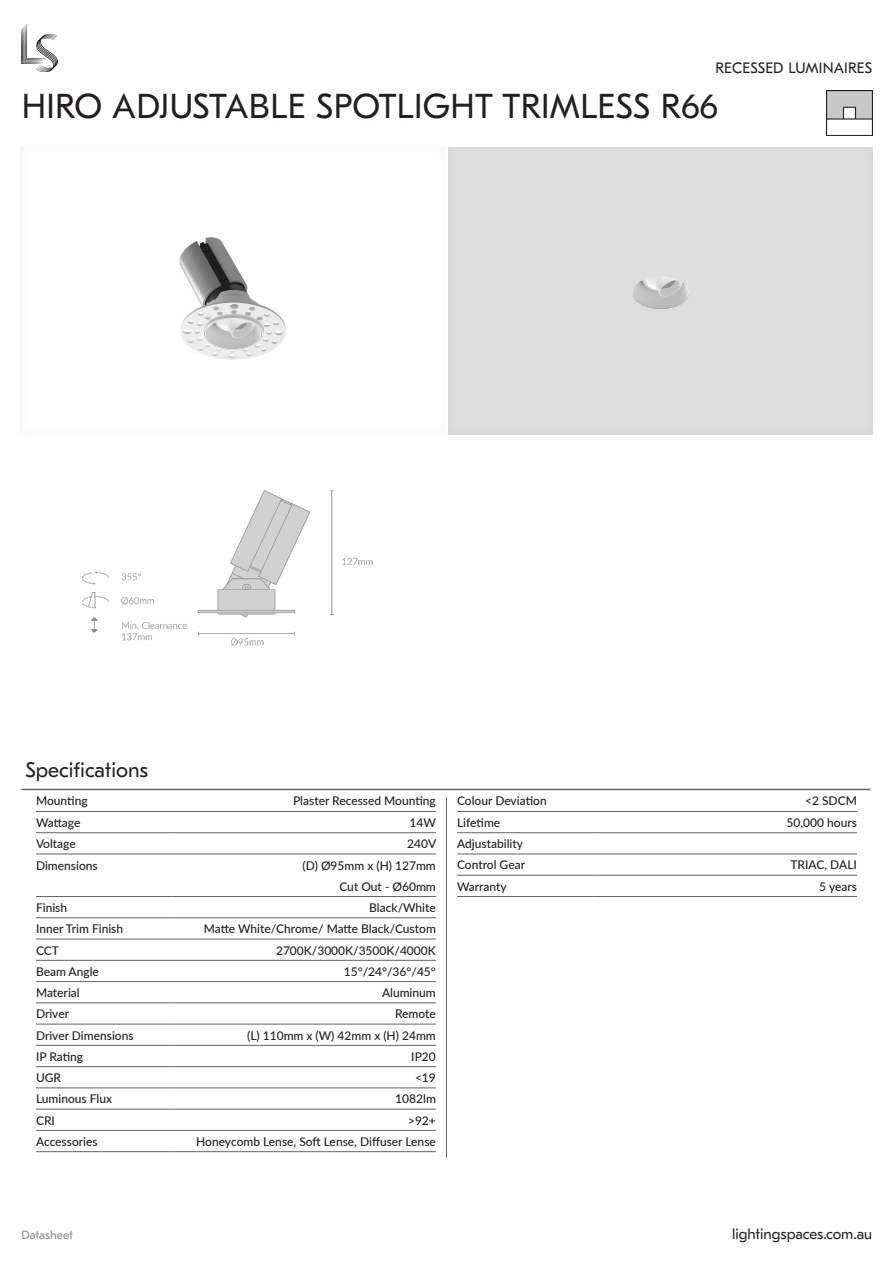
<style>
.page{position:relative;width:893px;height:1263px;background:#fff}
.page>*{position:absolute;margin:0;border:0;box-sizing:border-box;transform-origin:0 0}
.CODE_TABLE_top{font:34.5px "GT Eesti Pro Text";letter-spacing:.01em;color:#231f20}
.CODE_TABLE_top-2{font:21px "GT Eesti Pro Text";color:#231f20}
.t1{font:15px "GT Eesti Pro Text";color:#231f20}
.CODE_TABLE_top-3{font:500 12px "Lato";color:#231f20}
.table_content_ondark{font:500 12px "Lato";color:#231f20}
.t2{font:12px "GT Eesti Pro Text";color:#8a8b8f}
</style>
<div class="page">
<img style="left:826px;top:90px;width:46px;height:46px">
<img style="left:22px;top:24px;width:35px;height:48px">
<hr style="left:22px;top:789px;width:848px;height:1px;background:#636366">
<hr style="left:446px;top:797px;width:1px;height:361px;background:#636366">
<div style="left:18px;top:147px;width:428px;height:289px;background:#231f20;opacity:.05"></div>
<img style="left:82px;top:490px;width:291px;height:156px">
<div style="left:446px;top:147px;width:427px;height:289px;background:#dedede"></div>
<hr style="left:36px;top:811px;width:137px;height:1px;background:#636366">
<hr style="left:173px;top:811px;width:263px;height:1px;background:#636366">
<hr style="left:36px;top:832px;width:137px;height:1px;background:#636366">
<hr style="left:173px;top:832px;width:263px;height:1px;background:#636366">
<hr style="left:36px;top:854px;width:137px;height:1px;background:#636366">
<hr style="left:173px;top:854px;width:263px;height:1px;background:#636366">
<hr style="left:36px;top:896px;width:137px;height:1px;background:#636366">
<hr style="left:173px;top:896px;width:263px;height:1px;background:#636366">
<hr style="left:36px;top:960px;width:137px;height:1px;background:#636366">
<hr style="left:173px;top:960px;width:263px;height:1px;background:#636366">
<hr style="left:36px;top:981px;width:137px;height:1px;background:#636366">
<hr style="left:173px;top:981px;width:263px;height:1px;background:#636366">
<hr style="left:36px;top:1002px;width:137px;height:1px;background:#636366">
<hr style="left:173px;top:1002px;width:263px;height:1px;background:#636366">
<hr style="left:36px;top:1024px;width:137px;height:1px;background:#636366">
<hr style="left:173px;top:1024px;width:263px;height:1px;background:#636366">
<hr style="left:36px;top:1045px;width:137px;height:1px;background:#636366">
<hr style="left:173px;top:1045px;width:263px;height:1px;background:#636366">
<hr style="left:36px;top:1066px;width:137px;height:1px;background:#636366">
<hr style="left:173px;top:1066px;width:263px;height:1px;background:#636366">
<hr style="left:36px;top:1087px;width:137px;height:1px;background:#636366">
<hr style="left:173px;top:1087px;width:263px;height:1px;background:#636366">
<hr style="left:36px;top:1109px;width:137px;height:1px;background:#636366">
<hr style="left:173px;top:1109px;width:263px;height:1px;background:#636366">
<hr style="left:36px;top:917px;width:137px;height:1px;background:#636366">
<hr style="left:173px;top:917px;width:263px;height:1px;background:#636366">
<hr style="left:36px;top:939px;width:137px;height:1px;background:#636366">
<hr style="left:173px;top:939px;width:263px;height:1px;background:#636366">
<hr style="left:173px;top:1151px;width:263px;height:1px;background:#636366">
<hr style="left:36px;top:1130px;width:137px;height:1px;background:#636366">
<hr style="left:173px;top:1130px;width:263px;height:1px;background:#636366">
<hr style="left:36px;top:1151px;width:137px;height:1px;background:#636366">
<hr style="left:457px;top:875px;width:137px;height:1px;background:#636366">
<hr style="left:594px;top:875px;width:263px;height:1px;background:#636366">
<hr style="left:457px;top:854px;width:137px;height:1px;background:#636366">
<hr style="left:594px;top:854px;width:263px;height:1px;background:#636366">
<hr style="left:457px;top:832px;width:137px;height:1px;background:#636366">
<hr style="left:594px;top:832px;width:263px;height:1px;background:#636366">
<hr style="left:457px;top:896px;width:137px;height:1px;background:#636366">
<hr style="left:594px;top:896px;width:263px;height:1px;background:#636366">
<hr style="left:457px;top:811px;width:137px;height:1px;background:#636366">
<hr style="left:594px;top:811px;width:263px;height:1px;background:#636366">
<p class="t1" style="left:715px;top:59px;width:158px">RECESSED LUMINAIRES</p>
<p class="CODE_TABLE_top" style="left:22px;top:87px;width:698px">HIRO ADJUSTABLE SPOTLIGHT TRIMLESS R66</p>
<p class="CODE_TABLE_top-2" style="left:25px;top:758px;width:124px">Specifications</p>
<p class="CODE_TABLE_top-3" style="left:36px;top:792px;width:53px">Mounting</p>
<p class="CODE_TABLE_top-3" style="left:293px;top:792px;width:144px">Plaster Recessed Mounting</p>
<p class="CODE_TABLE_top-3" style="left:36px;top:814px;width:46px">Wattage</p>
<p class="CODE_TABLE_top-3" style="left:410px;top:814px;width:28px">14W</p>
<p class="CODE_TABLE_top-3" style="left:36px;top:835px;width:41px">Voltage</p>
<p class="table_content_ondark" style="left:407px;top:835px;width:31px">240V</p>
<p class="CODE_TABLE_top-3" style="left:36px;top:857px;width:63px">Dimensions</p>
<p class="CODE_TABLE_top-3" style="left:303px;top:857px;width:135px">(D) Ø95mm x (H) 127mm</p>
<p class="CODE_TABLE_top-3" style="left:339px;top:877px;width:98px">Cut Out - Ø60mm</p>
<p class="CODE_TABLE_top-3" style="left:36px;top:899px;width:33px">Finish</p>
<p class="table_content_ondark" style="left:369px;top:899px;width:68px">Black/White</p>
<p class="CODE_TABLE_top-3" style="left:36px;top:920px;width:89px">Inner Trim Finish</p>
<p class="table_content_ondark" style="left:204px;top:920px;width:234px">Matte White/Chrome/ Matte Black/Custom</p>
<p class="CODE_TABLE_top-3" style="left:36px;top:941px;width:24px">CCT</p>
<p class="CODE_TABLE_top-3" style="left:276px;top:941px;width:161px">2700K/3000K/3500K/4000K</p>
<p class="CODE_TABLE_top-3" style="left:36px;top:963px;width:64px">Beam Angle</p>
<p class="table_content_ondark" style="left:344px;top:963px;width:93px">15°/24°/36°/45°</p>
<p class="CODE_TABLE_top-3" style="left:36px;top:984px;width:45px">Material</p>
<p class="table_content_ondark" style="left:382px;top:984px;width:55px">Aluminum</p>
<p class="CODE_TABLE_top-3" style="left:36px;top:1005px;width:35px">Driver</p>
<p class="table_content_ondark" style="left:395px;top:1005px;width:42px">Remote</p>
<p class="CODE_TABLE_top-3" style="left:36px;top:1026px;width:99px">Driver Dimensions</p>
<p class="CODE_TABLE_top-3" style="left:247px;top:1026px;width:190px">(L) 110mm x (W) 42mm x (H) 24mm</p>
<p class="CODE_TABLE_top-3" style="left:36px;top:1048px;width:49px">IP Rating</p>
<p class="table_content_ondark" style="left:411px;top:1048px;width:26px">IP20</p>
<p class="CODE_TABLE_top-3" style="left:36px;top:1069px;width:27px">UGR</p>
<p class="table_content_ondark" style="left:415px;top:1069px;width:22px">&lt;19</p>
<p class="CODE_TABLE_top-3" style="left:36px;top:1090px;width:78px">Luminous Flux</p>
<p class="CODE_TABLE_top-3" style="left:395px;top:1090px;width:42px">1082lm</p>
<p class="CODE_TABLE_top-3" style="left:36px;top:1111px;width:20px">CRI</p>
<p class="CODE_TABLE_top-3" style="left:408px;top:1111px;width:29px">&gt;92+</p>
<p class="CODE_TABLE_top-3" style="left:36px;top:1133px;width:63px">Accessories</p>
<p class="table_content_ondark" style="left:196px;top:1133px;width:241px">Honeycomb Lense, Soft Lense, Diffuser Lense</p>
<p class="CODE_TABLE_top-3" style="left:457px;top:792px;width:91px">Colour Deviation</p>
<p class="table_content_ondark" style="left:805px;top:792px;width:53px">&lt;2 SDCM</p>
<p class="CODE_TABLE_top-3" style="left:457px;top:814px;width:45px">Lifetime</p>
<p class="table_content_ondark" style="left:786px;top:814px;width:72px">50,000 hours</p>
<p class="CODE_TABLE_top-3" style="left:457px;top:835px;width:67px">Adjustability</p>
<p class="CODE_TABLE_top-3" style="left:457px;top:856px;width:69px">Control Gear</p>
<p class="table_content_ondark" style="left:790px;top:856px;width:68px">TRIAC, DALI</p>
<p class="CODE_TABLE_top-3" style="left:457px;top:878px;width:51px">Warranty</p>
<p class="table_content_ondark" style="left:819px;top:878px;width:39px">5 years</p>
<p class="t2" style="left:22px;top:1228px;width:53px">Datasheet</p>
<p class="t1" style="left:732px;top:1225px;width:141px">lightingspaces.com.au</p>
</div>
